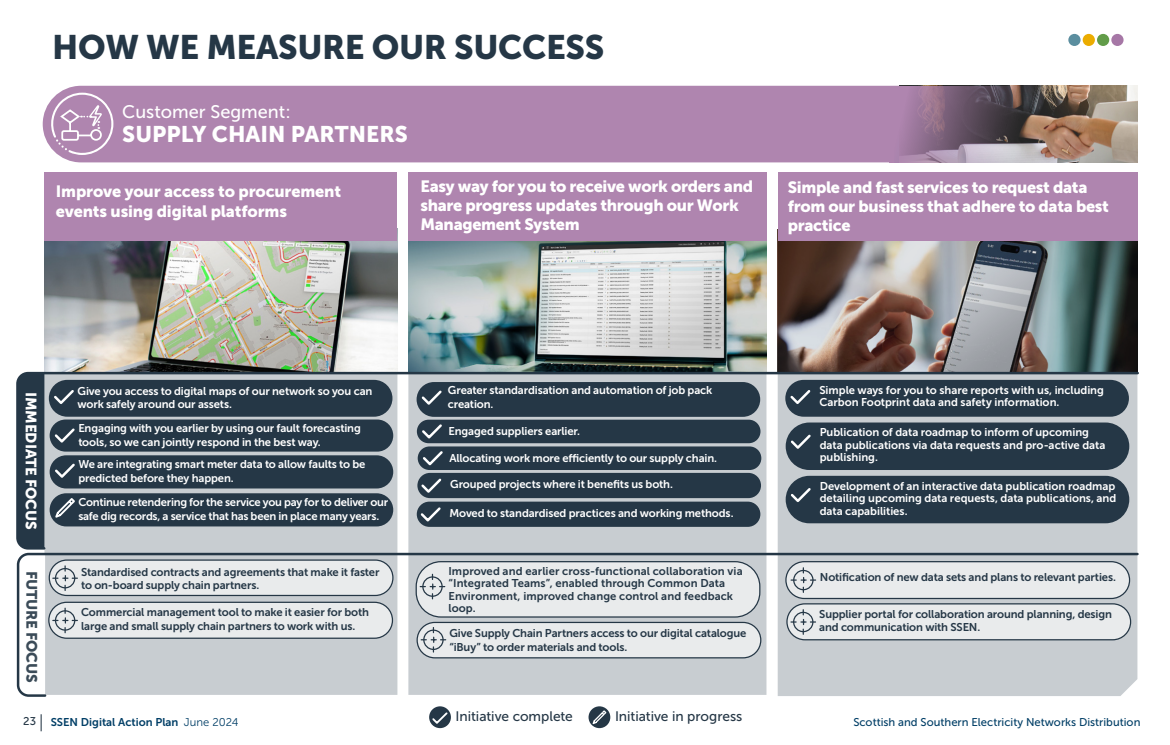
<style>
.page{position:relative;width:1170px;height:745px;background:#fff}
.page>*{position:absolute;margin:0;border:0;box-sizing:border-box;transform-origin:0 0}
.t1{font:33.75px "Museo Sans 900";letter-spacing:-.01em;color:#253746}
.t2{font:22.5px "Museo Sans 900";color:#fff}
.t3{font:18.12px "Museo Sans 500";color:#fff}
.t4{font:16.25px/18.8px "Museo Sans 900";letter-spacing:-.02em;color:#fff}
.t5{font:15px "Museo Sans 900";letter-spacing:-.01em;color:#fff}
.t6{font:15px "Museo Sans 900";letter-spacing:-.01em;color:#3b4b58}
.t7{font:13.75px "Museo Sans 500";letter-spacing:-.005em;color:#253746}
.t8{font:11.25px/13.5px "Museo Sans 700";letter-spacing:-.01em;color:#fff}
.t9{font:11.25px/13.5px "Museo Sans 700";letter-spacing:-.01em;color:#253746}
.t10{font:11.25px/12.5px "Museo Sans 700";letter-spacing:.01em;color:#253746}
.t11{font:11.25px "Museo Sans 500";color:#003e66}
.t12{font:11.25px "Museo Sans 700";color:#003e66}
.t13{font:11.25px "Museo Sans 500";color:#253746}
.s1{font-family:"Museo Sans 300"}
</style>
<div class="page">
<div style="left:43px;top:86px;width:973px;height:76px;background:#af85af;border-radius:38px"></div>
<div style="left:1111px;top:34px;width:12px;height:12px;background:#a677a6;border-radius:50%"></div>
<div style="left:1096px;top:34px;width:13px;height:12px;background:#629c49;border-radius:50%"></div>
<div style="left:1082px;top:34px;width:12px;height:12px;background:#ebac00;border-radius:50%"></div>
<div style="left:1068px;top:34px;width:12px;height:12px;background:#5b8e9f;border-radius:50%"></div>
<img style="left:777px;top:241px;width:360px;height:129px">
<img style="left:408px;top:241px;width:358px;height:129px">
<img style="left:45px;top:241px;width:352px;height:129px">
<img style="left:1037px;top:86px;width:100px;height:76px">
<svg style="left:901px;top:86px;width:136px;height:76px;background:#7f6b7c"></svg>
<svg style="left:16px;top:551px;width:1123px;height:146px;background:#c4c9cd"></svg>
<svg style="left:16px;top:370px;width:1123px;height:180px;background:#afb6bb"></svg>
<div style="left:44px;top:172px;width:353px;height:69px;background:#af85af"></div>
<div style="left:408px;top:172px;width:358px;height:69px;background:#af85af"></div>
<div style="left:777px;top:172px;width:360px;height:69px;background:#af85af"></div>
<svg style="left:50px;top:93px;width:63px;height:62px"></svg>
<div style="left:49px;top:379px;width:343px;height:37px;background:#253746;border-radius:18px"></div>
<svg style="left:52px;top:387px;width:22px;height:17px"></svg>
<div style="left:49px;top:602px;width:343px;height:35px;background:#e9ebec;border-radius:18px"></div>
<div style="left:48px;top:601px;width:345px;height:37px;border:1px solid #253746;border-radius:18px"></div>
<div style="left:49px;top:559px;width:344px;height:36px;background:#e9ebec;border-radius:18px"></div>
<div style="left:49px;top:559px;width:344px;height:36px;border:1px solid #253746;border-radius:18px"></div>
<svg style="left:53px;top:565px;width:24px;height:25px"></svg>
<svg style="left:53px;top:607px;width:24px;height:25px"></svg>
<div style="left:50px;top:419px;width:343px;height:32px;background:#253746;border-radius:16px"></div>
<svg style="left:52px;top:426px;width:23px;height:17px"></svg>
<div style="left:416px;top:561px;width:343px;height:55px;background:#e9ebec;border-radius:25px"></div>
<div style="left:415px;top:560px;width:345px;height:57px;border:1px solid #253746;border-radius:25px"></div>
<svg style="left:420px;top:574px;width:24px;height:24px"></svg>
<div style="left:785px;top:561px;width:344px;height:37px;background:#e9ebec;border-radius:18px"></div>
<div style="left:785px;top:560px;width:345px;height:38px;border:1px solid #253746;border-radius:18px"></div>
<svg style="left:791px;top:567px;width:24px;height:25px"></svg>
<div style="left:417px;top:622px;width:343px;height:35px;background:#e9ebec;border-radius:18px"></div>
<div style="left:416px;top:621px;width:345px;height:37px;border:1px solid #253746;border-radius:18px"></div>
<svg style="left:421px;top:627px;width:24px;height:24px"></svg>
<div style="left:785px;top:379px;width:343px;height:37px;background:#253746;border-radius:18px"></div>
<svg style="left:788px;top:387px;width:23px;height:17px"></svg>
<div style="left:50px;top:455px;width:343px;height:33px;background:#253746;border-radius:17px"></div>
<div style="left:50px;top:493px;width:343px;height:33px;background:#253746;border-radius:17px"></div>
<div style="left:416px;top:382px;width:344px;height:34px;background:#253746;border-radius:17px"></div>
<svg style="left:419px;top:388px;width:23px;height:17px"></svg>
<div style="left:417px;top:446px;width:344px;height:23px;background:#253746;border-radius:12px"></div>
<svg style="left:420px;top:448px;width:23px;height:19px"></svg>
<div style="left:787px;top:603px;width:343px;height:36px;background:#e9ebec;border-radius:18px"></div>
<div style="left:786px;top:603px;width:345px;height:37px;border:1px solid #253746;border-radius:18px"></div>
<svg style="left:791px;top:609px;width:24px;height:25px"></svg>
<svg style="left:429px;top:705px;width:22px;height:22px"></svg>
<svg style="left:430px;top:710px;width:19px;height:15px"></svg>
<svg style="left:588px;top:705px;width:22px;height:22px"></svg>
<svg style="left:591px;top:708px;width:16px;height:17px"></svg>
<div style="left:417px;top:501px;width:343px;height:25px;background:#253746;border-radius:13px"></div>
<svg style="left:53px;top:496px;width:22px;height:22px"></svg>
<svg style="left:53px;top:461px;width:22px;height:17px"></svg>
<div style="left:417px;top:419px;width:343px;height:24px;background:#253746;border-radius:12px"></div>
<svg style="left:419px;top:422px;width:23px;height:18px"></svg>
<svg style="left:418px;top:504px;width:23px;height:19px"></svg>
<div style="left:417px;top:472px;width:344px;height:26px;background:#253746;border-radius:13px"></div>
<svg style="left:419px;top:476px;width:23px;height:19px"></svg>
<div style="left:785px;top:422px;width:344px;height:47px;background:#253746;border-radius:24px"></div>
<svg style="left:788px;top:432px;width:23px;height:17px"></svg>
<div style="left:785px;top:475px;width:344px;height:48px;background:#253746;border-radius:24px"></div>
<svg style="left:788px;top:485px;width:23px;height:17px"></svg>
<svg style="left:41px;top:714px;width:1px;height:16px"></svg>
<h1 class="t1" style="left:52px;top:28px;width:553px">HOW WE MEASURE OUR SUCCESS</h1>
<h3 class="t3" style="left:122px;top:102px;width:170px">Customer Segment:</h3>
<h2 class="t2" style="left:122px;top:121px;width:287px">SUPPLY CHAIN PARTNERS</h2>
<h3 class="t4" style="left:56px;top:181px;width:287px;line-height:20px">Improve your access to procurement events using digital platforms</h3>
<h3 class="t4" style="left:420px;top:177px;width:334px">Easy way for you to receive work orders and share progress updates through our Work<br>Management System</h3>
<h3 class="t4" style="left:787px;top:178px;width:322px">Simple and fast services to request data from our business that adhere to data best practice</h3>
<h3 class="t5" style="left:40px;top:392px;width:139px;rotate:90deg">IMMEDIATE FOCUS</h3>
<h3 class="t6" style="left:40px;top:570px;width:113px;rotate:90deg">FUTURE FOCUS</h3>
<p class="t8" style="left:78px;top:383px;width:296px">Give you access to digital maps of our network so you can work safely around our assets.</p>
<p class="t8" style="left:78px;top:421px;width:284px">Engaging with you earlier by using our fault forecasting tools, so we can jointly respond in the best way.</p>
<p class="t8" style="left:78px;top:457px;width:289px">We are integrating smart meter data to allow faults to be predicted before they happen.</p>
<p class="t8" style="left:78px;top:495px;width:311px">Continue retendering for the service you pay for to deliver our safe dig records, a service that has been in place many years.</p>
<p class="t9" style="left:81px;top:564px;width:300px">Standardised contracts and agreements that make it faster to on-board supply chain partners.</p>
<p class="t9" style="left:81px;top:605px;width:289px">Commercial management tool to make it easier for both large and small supply chain partners to work with us.</p>
<p class="t8" style="left:448px;top:383px;width:266px">Greater standardisation and automation of job pack creation.</p>
<p class="t8" style="left:448px;top:424px;width:133px">Engaged suppliers earlier.</p>
<p class="t8" style="left:449px;top:451px;width:269px">Allocating work more efficiently to our supply chain.</p>
<p class="t8" style="left:450px;top:477px;width:224px">Grouped projects where it benefits us both.</p>
<p class="t8" style="left:449px;top:506px;width:285px">Moved to standardised practices and working methods.</p>
<p class="t8" style="left:819px;top:383px;width:286px;line-height:12.5px">Simple ways for you to share reports with us, including<br>Carbon Footprint data and safety information.</p>
<p class="t8" style="left:819px;top:426px;width:287px;line-height:12.5px">Publication of data roadmap to inform of upcoming data publications via data requests and pro-active data publishing.</p>
<p class="t8" style="left:819px;top:479px;width:298px;line-height:12.5px;text-align:justify">Development of an interactive data publication roadmap detailing upcoming data requests, data publications, and data capabilities.</p>
<p class="t10" style="left:448px;top:564px;width:296px">Improved and earlier cross-functional collaboration via “Integrated Teams”, enabled through Common Data Environment, improved change control and feedback loop.</p>
<p class="t9" style="left:819px;top:570px;width:297px">Notification of new data sets and plans to relevant parties.</p>
<p class="t9" style="left:449px;top:626px;width:298px">Give Supply Chain Partners access to our digital catalogue “iBuy” to order materials and tools.</p>
<p class="t9" style="left:819px;top:606px;width:294px">Supplier portal for collaboration around planning, design and communication with SSEN.</p>
<p class="t7" style="left:455px;top:708px;width:119px">Initiative complete</p>
<p class="t7" style="left:615px;top:708px;width:129px">Initiative in progress</p>
<p class="t13" style="left:23px;top:714px;width:14px">23</p>
<p class="t12" style="left:51px;top:715px;width:189px">SSEN Digital Action Plan <span class="s1">June 2024</span></p>
<p class="t11" style="left:853px;top:715px;width:288px">Scottish and Southern Electricity Networks Distribution</p>
</div>
